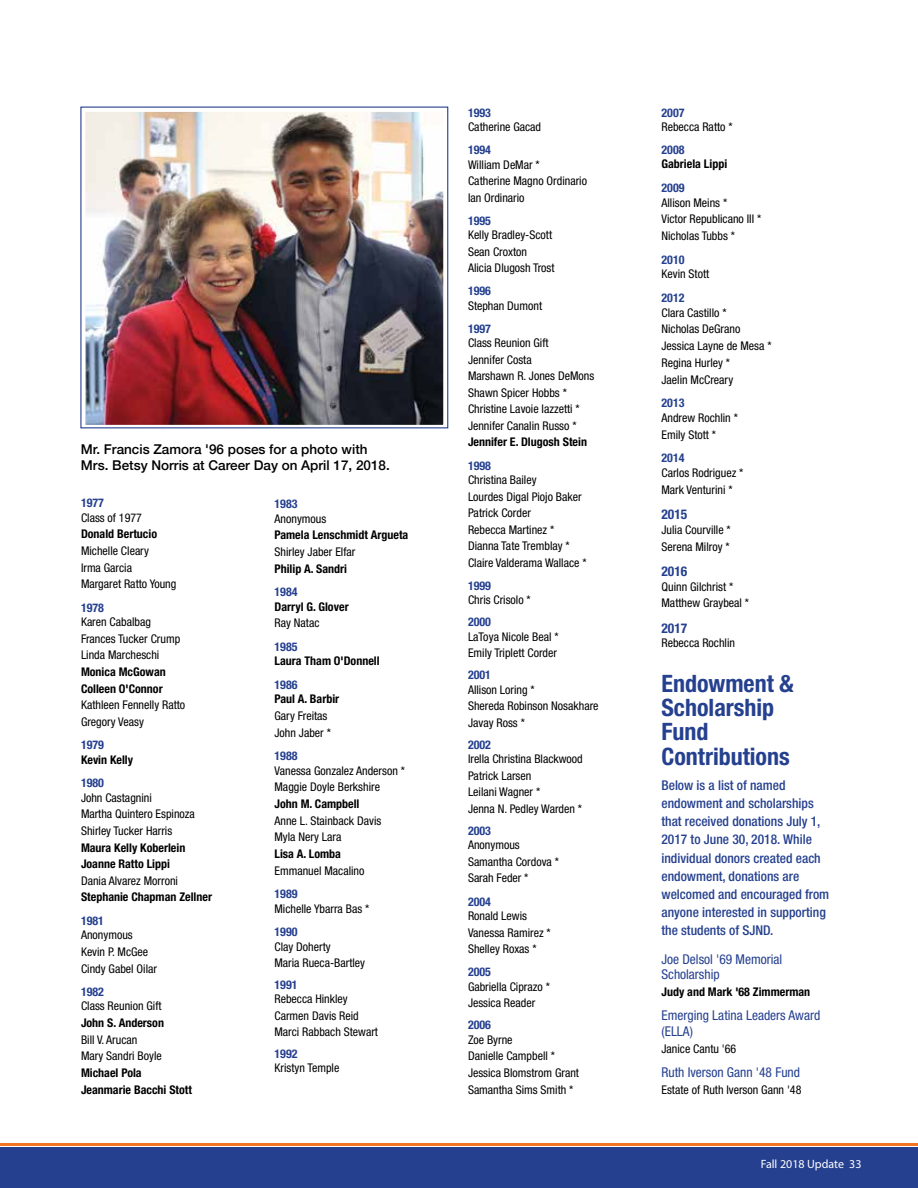
<style>
.page{position:relative;width:918px;height:1188px;background:#fff}
.page>*{position:absolute;margin:0;border:0;box-sizing:border-box;transform-origin:0 0}
.t1{font:700 condensed 24px/24.3px "Helvetica Neue LT Std";color:#25408f}
.t2{font:500 condensed 13.5px/18.3px "Helvetica Neue LT Std";color:#25408f}
.t3{font:condensed 13.5px/15.3px "Helvetica Neue LT Std";color:#25408f}
.t4{font:500 13.5px/16.2px "Helvetica Neue";color:#000}
.t5{font:700 condensed 13.5px "Helvetica Neue LT Std";color:#25408f}
.t6{font:condensed 12px/16.5px "Helvetica Neue LT Std";color:#000}
.t7{font:700 condensed 12px/16.6px "Helvetica Neue LT Std";color:#000}
.t8{font:700 condensed 12px "Helvetica Neue LT Std";color:#25408f}
.t9{font:12px "Myriad Pro";color:#fff}
</style>
<div class="page">
<div style="left:0;top:1148px;width:918px;height:40px;background:#25408f"></div>
<hr style="left:0;top:1143px;width:918px;height:3px;background:#f47521">
<img style="left:86px;top:113px;width:356px;height:311px">
<div style="left:76px;top:103px;width:376px;height:331px;border:9px solid #fff"></div>
<p class="t4" style="left:81px;top:440px;width:310px">Mr. Francis Zamora '96 poses for a photo with<br>Mrs. Betsy Norris at Career Day on April 17, 2018.</p>
<p class="t8" style="left:81px;top:496px;width:25px">1977</p>
<p class="t6" style="left:81px;top:509px;width:63px">Class of 1977</p>
<p class="t7" style="left:81px;top:526px;width:78px">Donald Bertucio</p>
<p class="t6" style="left:81px;top:542px;width:97px">Michelle Cleary<br>Irma Garcia<br>Margaret Ratto Young</p>
<p class="t8" style="left:81px;top:600px;width:25px">1978</p>
<p class="t6" style="left:81px;top:614px;width:101px">Karen Cabalbag<br>Frances Tucker Crump<br>Linda Marcheschi</p>
<p class="t7" style="left:81px;top:663px;width:86px">Monica McGowan<br>Colleen O'Connor</p>
<p class="t6" style="left:81px;top:697px;width:106px">Kathleen Fennelly Ratto<br>Gregory Veasy</p>
<p class="t8" style="left:81px;top:738px;width:25px">1979</p>
<p class="t7" style="left:81px;top:751px;width:54px">Kevin Kelly</p>
<p class="t8" style="left:81px;top:776px;width:25px">1980</p>
<p class="t6" style="left:81px;top:789px;width:115px">John Castagnini<br>Martha Quintero Espinoza<br>Shirley Tucker Harris</p>
<p class="t7" style="left:81px;top:839px;width:106px">Maura Kelly Koberlein<br>Joanne Ratto Lippi</p>
<p class="t6" style="left:81px;top:872px;width:99px">Dania Alvarez Morroni</p>
<p class="t7" style="left:81px;top:889px;width:133px">Stephanie Chapman Zellner</p>
<p class="t8" style="left:81px;top:913px;width:25px">1981</p>
<p class="t6" style="left:81px;top:927px;width:78px">Anonymous<br>Kevin P. McGee<br>Cindy Gabel Oilar</p>
<p class="t8" style="left:81px;top:984px;width:25px">1982</p>
<p class="t6" style="left:81px;top:998px;width:82px">Class Reunion Gift</p>
<p class="t7" style="left:81px;top:1014px;width:85px">John S. Anderson</p>
<p class="t6" style="left:81px;top:1031px;width:82px">Bill V. Arucan<br>Mary Sandri Boyle</p>
<p class="t7" style="left:81px;top:1064px;width:113px">Michael Pola<br>Jeanmarie Bacchi Stott</p>
<p class="t8" style="left:275px;top:497px;width:25px">1983</p>
<p class="t6" style="left:275px;top:510px;width:53px">Anonymous</p>
<p class="t7" style="left:275px;top:527px;width:135px">Pamela Lenschmidt Argueta</p>
<p class="t6" style="left:275px;top:543px;width:82px">Shirley Jaber Elfar</p>
<p class="t7" style="left:275px;top:560px;width:74px">Philip A. Sandri</p>
<p class="t8" style="left:275px;top:585px;width:25px">1984</p>
<p class="t7" style="left:275px;top:598px;width:76px">Darryl G. Glover</p>
<p class="t6" style="left:275px;top:615px;width:46px">Ray Natac</p>
<p class="t8" style="left:275px;top:639px;width:25px">1985</p>
<p class="t7" style="left:275px;top:653px;width:107px">Laura Tham O'Donnell</p>
<p class="t8" style="left:275px;top:677px;width:25px">1986</p>
<p class="t7" style="left:275px;top:691px;width:66px">Paul A. Barbir</p>
<p class="t6" style="left:275px;top:707px;width:58px">Gary Freitas<br>John Jaber *</p>
<p class="t8" style="left:275px;top:749px;width:25px">1988</p>
<p class="t6" style="left:275px;top:762px;width:132px">Vanessa Gonzalez Anderson *<br>Maggie Doyle Berkshire</p>
<p class="t7" style="left:275px;top:795px;width:87px">John M. Campbell</p>
<p class="t6" style="left:275px;top:812px;width:108px">Anne L. Stainback Davis<br>Myla Nery Lara</p>
<p class="t7" style="left:275px;top:845px;width:68px">Lisa A. Lomba</p>
<p class="t6" style="left:275px;top:862px;width:91px">Emmanuel Macalino</p>
<p class="t8" style="left:275px;top:887px;width:25px">1989</p>
<p class="t6" style="left:275px;top:900px;width:96px">Michelle Ybarra Bas *</p>
<p class="t8" style="left:275px;top:925px;width:25px">1990</p>
<p class="t6" style="left:275px;top:938px;width:92px">Clay Doherty<br>Maria Rueca-Bartley</p>
<p class="t8" style="left:275px;top:977px;width:25px">1991</p>
<p class="t6" style="left:275px;top:990px;width:105px">Rebecca Hinkley<br>Carmen Davis Reid<br>Marci Rabbach Stewart</p>
<p class="t8" style="left:275px;top:1046px;width:25px">1992</p>
<p class="t6" style="left:275px;top:1060px;width:66px">Kristyn Temple</p>
<p class="t8" style="left:468px;top:105px;width:25px">1993</p>
<p class="t6" style="left:468px;top:118px;width:75px">Catherine Gacad</p>
<p class="t8" style="left:468px;top:143px;width:25px">1994</p>
<p class="t6" style="left:468px;top:156px;width:121px">William DeMar *<br>Catherine Magno Ordinario<br>Ian Ordinario</p>
<p class="t8" style="left:468px;top:213px;width:25px">1995</p>
<p class="t6" style="left:468px;top:227px;width:88px">Kelly Bradley-Scott<br>Sean Croxton<br>Alicia Dlugosh Trost</p>
<p class="t8" style="left:468px;top:284px;width:25px">1996</p>
<p class="t6" style="left:468px;top:297px;width:76px">Stephan Dumont</p>
<p class="t8" style="left:468px;top:321px;width:25px">1997</p>
<p class="t6" style="left:468px;top:335px;width:128px">Class Reunion Gift<br>Jennifer Costa<br>Marshawn R. Jones DeMons<br>Shawn Spicer Hobbs *<br>Christine Lavoie Iazzetti *<br>Jennifer Canalin Russo *</p>
<p class="t7" style="left:468px;top:434px;width:121px">Jennifer E. Dlugosh Stein</p>
<p class="t8" style="left:468px;top:458px;width:25px">1998</p>
<p class="t6" style="left:468px;top:471px;width:120px">Christina Bailey<br>Lourdes Digal Piojo Baker<br>Patrick Corder<br>Rebecca Martinez *<br>Dianna Tate Tremblay *<br>Claire Valderama Wallace *</p>
<p class="t8" style="left:468px;top:578px;width:25px">1999</p>
<p class="t6" style="left:468px;top:592px;width:64px">Chris Crisolo *</p>
<p class="t8" style="left:468px;top:615px;width:25px">2000</p>
<p class="t6" style="left:468px;top:628px;width:92px">LaToya Nicole Beal *<br>Emily Triplett Corder</p>
<p class="t8" style="left:468px;top:668px;width:25px">2001</p>
<p class="t6" style="left:468px;top:681px;width:132px">Allison Loring *<br>Shereda Robinson Nosakhare<br>Javay Ross *</p>
<p class="t8" style="left:468px;top:737px;width:25px">2002</p>
<p class="t6" style="left:468px;top:751px;width:116px">Irella Christina Blackwood<br>Patrick Larsen<br>Leilani Wagner *<br>Jenna N. Pedley Warden *</p>
<p class="t8" style="left:468px;top:824px;width:25px">2003</p>
<p class="t6" style="left:468px;top:837px;width:93px">Anonymous<br>Samantha Cordova *<br>Sarah Feder *</p>
<p class="t8" style="left:468px;top:894px;width:25px">2004</p>
<p class="t6" style="left:468px;top:907px;width:84px">Ronald Lewis<br>Vanessa Ramirez *<br>Shelley Roxas *</p>
<p class="t8" style="left:468px;top:965px;width:25px">2005</p>
<p class="t6" style="left:468px;top:978px;width:83px">Gabriella Ciprazo *<br>Jessica Reader</p>
<p class="t8" style="left:468px;top:1018px;width:25px">2006</p>
<p class="t6" style="left:468px;top:1031px;width:113px">Zoe Byrne<br>Danielle Campbell *<br>Jessica Blomstrom Grant<br>Samantha Sims Smith *</p>
<p class="t8" style="left:662px;top:105px;width:25px">2007</p>
<p class="t6" style="left:662px;top:119px;width:73px">Rebecca Ratto *</p>
<p class="t8" style="left:662px;top:142px;width:25px">2008</p>
<p class="t7" style="left:662px;top:156px;width:67px">Gabriela Lippi</p>
<p class="t8" style="left:662px;top:180px;width:25px">2009</p>
<p class="t6" style="left:662px;top:194px;width:101px">Allison Meins *<br>Victor Republicano III *<br>Nicholas Tubbs *</p>
<p class="t8" style="left:662px;top:252px;width:25px">2010</p>
<p class="t6" style="left:662px;top:266px;width:49px">Kevin Stott</p>
<p class="t8" style="left:662px;top:290px;width:25px">2012</p>
<p class="t6" style="left:662px;top:304px;width:112px">Clara Castillo *<br>Nicholas DeGrano<br>Jessica Layne de Mesa *<br>Regina Hurley *<br>Jaelin McCreary</p>
<p class="t8" style="left:662px;top:396px;width:25px">2013</p>
<p class="t6" style="left:662px;top:409px;width:78px">Andrew Rochlin *<br>Emily Stott *</p>
<p class="t8" style="left:662px;top:451px;width:25px">2014</p>
<p class="t6" style="left:662px;top:464px;width:83px">Carlos Rodriguez *<br>Mark Venturini *</p>
<p class="t5" style="left:662px;top:506px;width:27px">2015</p>
<p class="t6" style="left:662px;top:521px;width:71px">Julia Courville *<br>Serena Milroy *</p>
<p class="t5" style="left:662px;top:563px;width:27px">2016</p>
<p class="t6" style="left:662px;top:578px;width:89px">Quinn Gilchrist *<br>Matthew Graybeal *</p>
<p class="t5" style="left:662px;top:620px;width:27px">2017</p>
<p class="t6" style="left:662px;top:635px;width:75px">Rebecca Rochlin</p>
<h1 class="t1" style="left:662px;top:671px;width:134px">Endowment &amp;<br>Scholarship<br>Fund<br>Contributions</h1>
<p class="t2" style="left:662px;top:775px;width:169px">Below is a list of named endowment and scholarships that received donations July 1,<br>2017 to June 30, 2018. While individual donors created each endowment, donations are welcomed and encouraged from anyone interested in supporting the students of SJND.</p>
<p class="t3" style="left:662px;top:952px;width:122px">Joe Delsol '69 Memorial<br>Scholarship</p>
<p class="t7" style="left:662px;top:984px;width:150px">Judy and Mark '68 Zimmerman</p>
<p class="t3" style="left:662px;top:1008px;width:160px">Emerging Latina Leaders Award (ELLA)</p>
<p class="t6" style="left:662px;top:1040px;width:76px">Janice Cantu '66</p>
<p class="t3" style="left:662px;top:1064px;width:140px">Ruth Iverson Gann '48 Fund</p>
<p class="t6" style="left:662px;top:1081px;width:141px">Estate of Ruth Iverson Gann '48</p>
<p class="t9" style="left:761px;top:1157px;width:102px">Fall 2018 Update 33</p>
</div>
